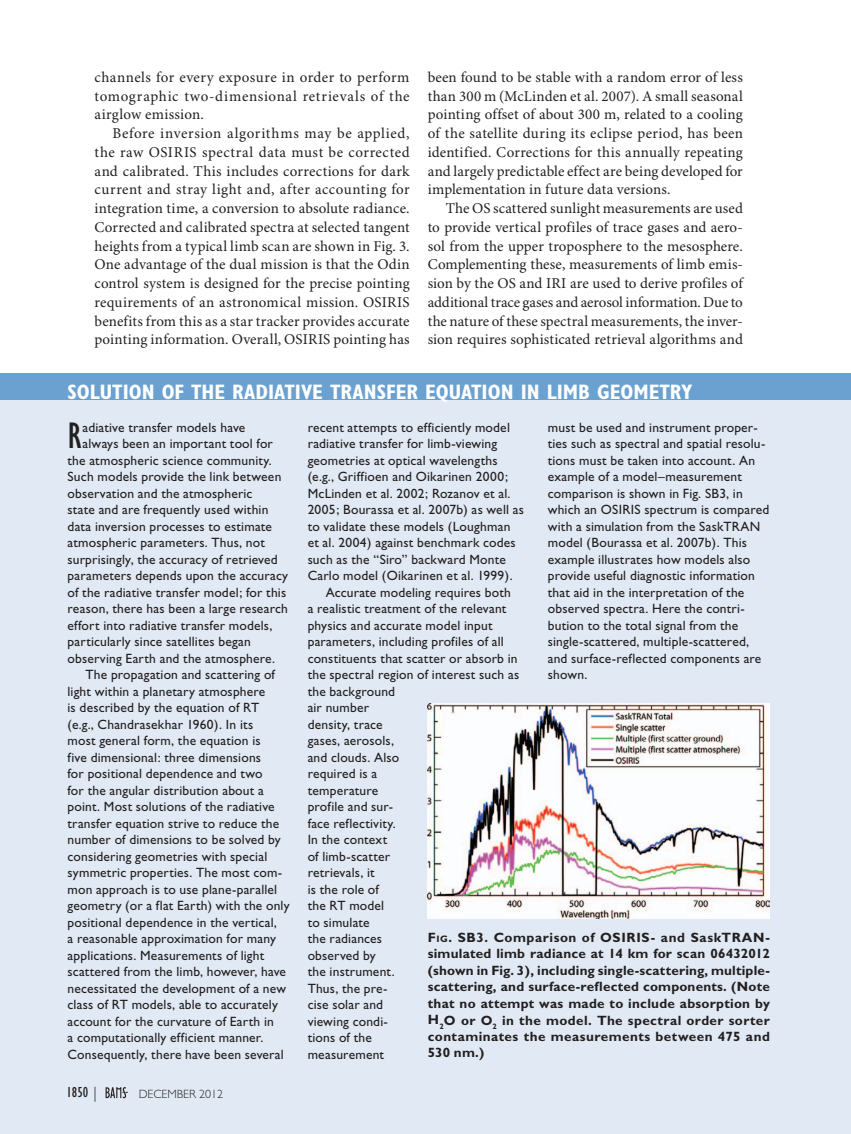
<style>
.page{position:relative;width:851px;height:1134px;background:#fff}
.page>*{position:absolute;margin:0;border:0;box-sizing:border-box;transform-origin:0 0}
.t1{font:condensed 38.25px "Gill Sans";color:#231f20}
.t2{font:700 condensed 21px "Gill Sans";color:#fff}
.t3{font:15px/18.8px "Minion Pro";letter-spacing:.01em;color:#231f20;text-align:justify}
.t4{font:condensed 15px "Gill Sans";color:#231f20}
.t5{font:13.5px/16.5px "Gill Sans";letter-spacing:.015em;color:#231f20}
.t6{font:700 13.5px/16.5px "Gill Sans";letter-spacing:.03em;color:#231f20;text-align:justify}
.t7{font:300 12px "Gill Sans";color:#231f20}
.s1{font-weight:300;font-stretch:normal}
.s2{font-style:inherit}
.s3{font-size:9.45px}
</style>
<div class="page">
<div style="left:0;top:378px;width:850px;height:756px;background:#e1eaf4"></div>
<img style="left:428px;top:704px;width:341px;height:214px">
<div style="left:0;top:373px;width:850px;height:27px;background:#6ba1d0"></div>
<svg style="left:106px;top:1087px;width:22px;height:11px"></svg>
<p class="t3" style="left:94px;top:68px;width:316px">channels for every exposure in order to perform tomographic two-dimensional retrievals of the airglow emission.</p>
<p class="t3" style="left:94px;top:124px;width:317px;text-indent:18px">Before inversion algorithms may be applied, the raw OSIRIS spectral data must be corrected and calibrated. This includes corrections for dark current and stray light and, after accounting for integration time, a conversion to absolute radiance.<br>Corrected and calibrated spectra at selected tangent heights from a typical limb scan are shown in Fig. 3.<br>One advantage of the dual mission is that the Odin control system is designed for the precise pointing requirements of an astronomical mission. OSIRIS benefits from this as a star tracker provides accurate pointing information. Overall, OSIRIS pointing has</p>
<p class="t3" style="left:428px;top:68px;width:317px">been found to be stable with a random error of less than 300 m (McLinden et al. 2007). A small seasonal pointing offset of about 300 m, related to a cooling of the satellite during its eclipse period, has been identified. Corrections for this annually repeating and largely predictable effect are being developed for implementation in future data versions.</p>
<p class="t3" style="left:428px;top:199px;width:317px;text-indent:18px">The OS scattered sunlight measurements are used to provide vertical profiles of trace gases and aero&shy;sol from the upper troposphere to the mesosphere.<br>Complementing these, measurements of limb emis&shy;sion by the OS and IRI are used to derive profiles of additional trace gases and aerosol information. Due to the nature of these spectral measurements, the inver&shy;sion requires sophisticated retrieval algorithms and</p>
<h2 class="t2" style="left:68px;top:380px;width:626px">SOLUTION OF THE RADIATIVE TRANSFER EQUATION IN LIMB GEOMETRY</h2>
<h1 class="t1" style="left:68px;top:415px;width:15px">R</h1>
<p class="t5" style="left:82px;top:419px;width:164px">adiative transfer models have</p>
<p class="t5" style="left:82px;top:436px;width:192px">always been an important tool for</p>
<p class="t5" style="left:67px;top:452px;width:206px">the atmospheric science community.</p>
<p class="t5" style="left:67px;top:469px;width:215px">Such models provide the link between</p>
<p class="t5" style="left:67px;top:485px;width:186px">observation and the atmospheric</p>
<p class="t5" style="left:67px;top:502px;width:202px">state and are frequently used within</p>
<p class="t5" style="left:67px;top:518px;width:206px">data inversion processes to estimate</p>
<p class="t5" style="left:67px;top:535px;width:199px">atmospheric parameters. Thus, not</p>
<p class="t5" style="left:67px;top:551px;width:211px">surprisingly, the accuracy of retrieved</p>
<p class="t5" style="left:67px;top:568px;width:222px">parameters depends upon the accuracy</p>
<p class="t5" style="left:67px;top:584px;width:220px">of the radiative transfer model; for this</p>
<p class="t5" style="left:67px;top:601px;width:222px">reason, there has been a large research</p>
<p class="t5" style="left:67px;top:617px;width:206px">effort into radiative transfer models,</p>
<p class="t5" style="left:67px;top:634px;width:185px">particularly since satellites began</p>
<p class="t5" style="left:67px;top:650px;width:209px">observing Earth and the atmosphere.</p>
<p class="t5" style="left:85px;top:667px;width:191px">The propagation and scattering of</p>
<p class="t5" style="left:67px;top:683px;width:199px">light within a planetary atmosphere</p>
<p class="t5" style="left:67px;top:699px;width:193px">is described by the equation of RT</p>
<p class="t5" style="left:67px;top:716px;width:187px">(e.g., Chandrasekhar 1960). In its</p>
<p class="t5" style="left:67px;top:732px;width:195px">most general form, the equation is</p>
<p class="t5" style="left:67px;top:749px;width:195px">five dimensional: three dimensions</p>
<p class="t5" style="left:67px;top:765px;width:196px">for positional dependence and two</p>
<p class="t5" style="left:67px;top:782px;width:198px">for the angular distribution about a</p>
<p class="t5" style="left:67px;top:798px;width:209px">point. Most solutions of the radiative</p>
<p class="t5" style="left:67px;top:815px;width:213px">transfer equation strive to reduce the</p>
<p class="t5" style="left:67px;top:831px;width:215px">number of dimensions to be solved by</p>
<p class="t5" style="left:67px;top:848px;width:201px">considering geometries with special</p>
<p class="t5" style="left:67px;top:864px;width:216px">symmetric properties. The most com-</p>
<p class="t5" style="left:67px;top:881px;width:211px">mon approach is to use plane-parallel</p>
<p class="t5" style="left:67px;top:897px;width:223px">geometry (or a flat Earth) with the only</p>
<p class="t5" style="left:67px;top:914px;width:211px">positional dependence in the vertical,</p>
<p class="t5" style="left:67px;top:930px;width:210px">a reasonable approximation for many</p>
<p class="t5" style="left:67px;top:947px;width:198px">applications. Measurements of light</p>
<p class="t5" style="left:67px;top:963px;width:220px">scattered from the limb, however, have</p>
<p class="t5" style="left:67px;top:980px;width:220px">necessitated the development of a new</p>
<p class="t5" style="left:67px;top:996px;width:212px">class of RT models, able to accurately</p>
<p class="t5" style="left:67px;top:1013px;width:208px">account for the curvature of Earth in</p>
<p class="t5" style="left:67px;top:1029px;width:197px">a computationally efficient manner.</p>
<p class="t5" style="left:67px;top:1046px;width:218px">Consequently, there have been several</p>
<p class="t4" style="left:66px;top:1084px;width:32px">1850 <span class="s1">|</span></p>
<p class="t7" style="left:139px;top:1087px;width:86px">DECEMBER 2012</p>
<p class="t5" style="left:308px;top:419px;width:204px">recent attempts to efficiently model</p>
<p class="t5" style="left:308px;top:435px;width:191px">radiative transfer for limb-viewing</p>
<p class="t5" style="left:308px;top:452px;width:191px">geometries at optical wavelengths</p>
<p class="t5" style="left:308px;top:468px;width:202px">(e.g., Griffioen and Oikarinen 2000;</p>
<p class="t5" style="left:308px;top:485px;width:204px">McLinden et al. 2002; Rozanov et al.</p>
<p class="t5" style="left:308px;top:501px;width:218px">2005; Bourassa et al. 2007b) as well as</p>
<p class="t5" style="left:308px;top:518px;width:204px">to validate these models (Loughman</p>
<p class="t5" style="left:308px;top:534px;width:210px">et al. 2004) against benchmark codes</p>
<p class="t5" style="left:308px;top:551px;width:200px">such as the “Siro” backward Monte</p>
<p class="t5" style="left:308px;top:567px;width:206px">Carlo model (Oikarinen et al. 1999).</p>
<p class="t5" style="left:325px;top:584px;width:187px">Accurate modeling requires both</p>
<p class="t5" style="left:308px;top:600px;width:200px">a realistic treatment of the relevant</p>
<p class="t5" style="left:308px;top:617px;width:186px">physics and accurate model input</p>
<p class="t5" style="left:308px;top:633px;width:197px">parameters, including profiles of all</p>
<p class="t5" style="left:308px;top:650px;width:211px">constituents that scatter or absorb in</p>
<p class="t5" style="left:308px;top:666px;width:213px">the spectral region of interest such as</p>
<p class="t5" style="left:308px;top:683px;width:89px">the background</p>
<p class="t5" style="left:308px;top:699px;width:63px">air number</p>
<p class="t5" style="left:308px;top:716px;width:77px">density, trace</p>
<p class="t5" style="left:308px;top:732px;width:88px">gases, aerosols,</p>
<p class="t5" style="left:308px;top:749px;width:93px">and clouds. Also</p>
<p class="t5" style="left:308px;top:765px;width:71px">required is a</p>
<p class="t5" style="left:308px;top:782px;width:72px">temperature</p>
<p class="t5" style="left:308px;top:798px;width:87px">profile and sur-</p>
<p class="t5" style="left:308px;top:815px;width:90px">face reflectivity.</p>
<p class="t5" style="left:308px;top:831px;width:81px">In the context</p>
<p class="t5" style="left:308px;top:848px;width:84px">of limb-scatter</p>
<p class="t5" style="left:308px;top:864px;width:69px">retrievals, it</p>
<p class="t5" style="left:308px;top:881px;width:73px">is the role of</p>
<p class="t5" style="left:308px;top:897px;width:78px">the RT model</p>
<p class="t5" style="left:308px;top:914px;width:64px">to simulate</p>
<p class="t5" style="left:308px;top:930px;width:76px">the radiances</p>
<p class="t5" style="left:308px;top:947px;width:70px">observed by</p>
<p class="t5" style="left:308px;top:963px;width:88px">the instrument.</p>
<p class="t5" style="left:308px;top:980px;width:81px">Thus, the pre-</p>
<p class="t5" style="left:308px;top:996px;width:77px">cise solar and</p>
<p class="t5" style="left:308px;top:1013px;width:82px">viewing condi-</p>
<p class="t5" style="left:308px;top:1029px;width:66px">tions of the</p>
<p class="t5" style="left:308px;top:1046px;width:78px">measurement</p>
<p class="t5" style="left:548px;top:419px;width:223px">must be used and instrument proper&shy;ties such as spectral and spatial resolu&shy;tions must be taken into account. An example of a model–measurement comparison is shown in Fig. SB3, in which an OSIRIS spectrum is compared with a simulation from the SaskTRAN model (Bourassa et al. 2007b). This example illustrates how models also provide useful diagnostic information that aid in the interpretation of the observed spectra. Here the contri&shy;bution to the total signal from the single-scattered, multiple-scattered, and surface-reflected components are shown.</p>
<p class="t6" style="left:427px;top:929px;width:344px"><span class="s2">F</span><span class="s3">ig</span><span class="s2">.</span> SB3. Comparison of OSIRIS- and SaskTRAN&shy;simulated limb radiance at 14 km for scan 06432012 (shown in Fig. 3), including single-scattering, multiple&shy;scattering, and surface-reflected components. (Note that no attempt was made to include absorption by H<sub>2</sub>O or O<sub>2</sub> in the model. The spectral order sorter contaminates the measurements between 475 and 530 nm.)</p>
</div>
